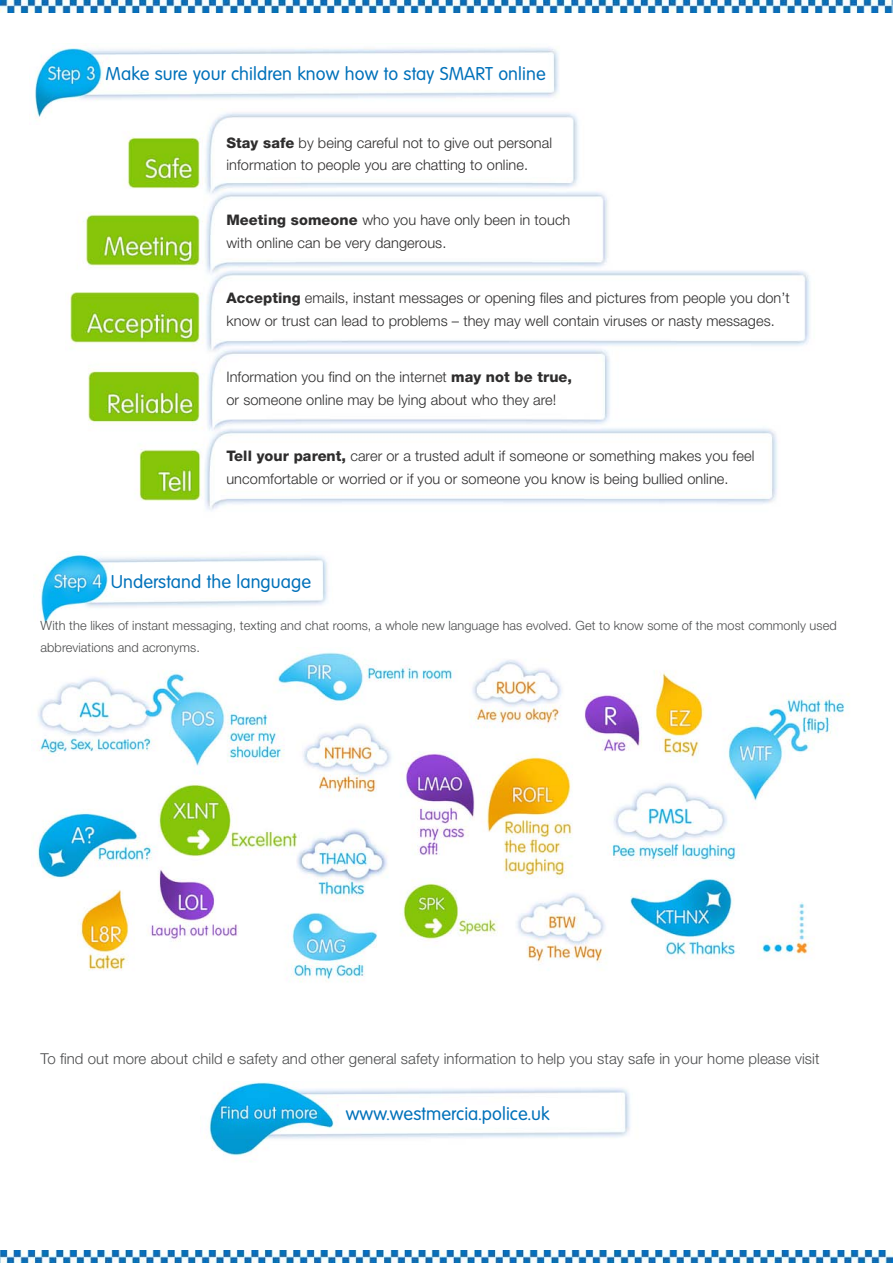
<style>
.page{position:relative;width:893px;height:1263px;background:#fff}
.page>*{position:absolute;margin:0;border:0;box-sizing:border-box;transform-origin:0 0}
.t1{font:18px "Volkswagen TS";letter-spacing:.005em;color:#0071ba}
.t2{font:300 15px "Helvetica Neue LT Std";letter-spacing:.005em;color:#4b4c4d}
.t3{font:300 14.55px/22.5px "Helvetica Neue LT Std";letter-spacing:.005em;color:#2e2d2d}
.t4{font:300 12.75px/22.5px "Helvetica Neue LT Std";letter-spacing:.005em;color:#4b4c4d}
.s1{font-weight:800}
</style>
<div class="page">
<img style="left:37px;top:652px;width:812px;height:330px">
<img style="left:35px;top:47px;width:524px;height:70px">
<img style="left:41px;top:554px;width:287px;height:70px">
<img style="left:209px;top:1082px;width:421px;height:74px">
<img style="left:65px;top:108px;width:745px;height:403px">
<img style="left:0;top:1251px;width:893px;height:12px">
<img style="left:0;top:0;width:893px;height:12px">
<p class="t1" style="left:106px;top:63px;width:442px">Make sure your children know how to stay SMART online</p>
<p class="t3" style="left:226px;top:131px;width:327px"><span class="s1">Stay safe</span> by being careful not to give out personal information to people you are chatting to online.</p>
<p class="t3" style="left:226px;top:209px;width:346px"><span class="s1">Meeting someone</span> who you have only been in touch with online can be very dangerous.</p>
<p class="t3" style="left:226px;top:287px;width:565px"><span class="s1">Accepting</span> emails, instant messages or opening files and pictures from people you don’t know or trust can lead to problems – they may well contain viruses or nasty messages.</p>
<p class="t3" style="left:226px;top:365px;width:347px">Information you find on the internet <span class="s1">may not be true, </span>or someone online may be lying about who they are!</p>
<p class="t3" style="left:226px;top:445px;width:529px"><span class="s1">Tell your parent,</span> carer or a trusted adult if someone or something makes you feel uncomfortable or worried or if you or someone you know is being bullied online.</p>
<p class="t1" style="left:111px;top:571px;width:202px">Understand the language</p>
<p class="t4" style="left:41px;top:614px;width:798px">With the likes of instant messaging, texting and chat rooms, a whole new language has evolved. Get to know some of the most commonly used abbreviations and acronyms.</p>
<p class="t2" style="left:41px;top:1049px;width:780px">To find out more about child e safety and other general safety information to help you stay safe in your home please visit</p>
<p class="t1" style="left:346px;top:1103px;width:205px">www.westmercia.police.uk</p>
</div>
